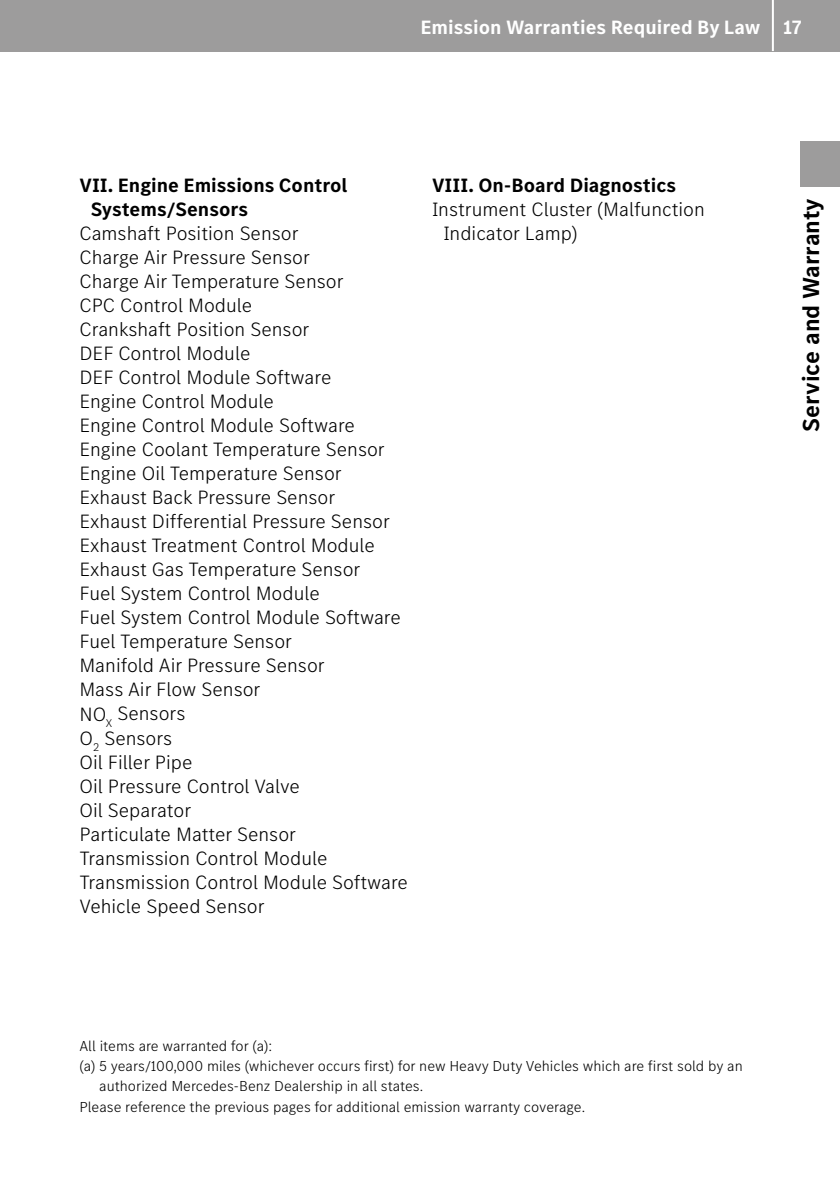
<style>
.page{position:relative;width:840px;height:1191px;background:#fff}
.page>*{position:absolute;margin:0;border:0;box-sizing:border-box;transform-origin:0 0}
.t1{font:700 24px "MB Corpo S Text";color:#000}
.t2{font:300 20px/24px "MB Corpo S Text";color:#000}
.t3{font:700 20px/24px "MB Corpo S Text";color:#000}
.t4{font:700 20px "MB Corpo S Text";color:#fff}
.t5{font:300 15px "MB Corpo S Text";color:#000}
</style>
<div class="page">
<div style="left:0;top:0;width:839px;height:51px;background:#9d9c9c"></div>
<div style="left:799px;top:142px;width:40px;height:45px;background:#9d9c9c"></div>
<hr style="left:771px;top:0;width:2px;height:51px;background:#fff">
<p class="t4" style="left:420px;top:14px;width:382px">Emission Warranties Required By Law 17</p>
<p class="t3" style="left:91px;top:173px;width:258px;text-indent:-11px">VII. Engine Emissions Control<br>Systems/Sensors</p>
<p class="t2" style="left:79px;top:221px;width:330px">Camshaft Position Sensor<br>Charge Air Pressure Sensor<br>Charge Air Temperature Sensor<br>CPC Control Module<br>Crankshaft Position Sensor<br>DEF Control Module<br>DEF Control Module Software<br>Engine Control Module<br>Engine Control Module Software<br>Engine Coolant Temperature Sensor<br>Engine Oil Temperature Sensor<br>Exhaust Back Pressure Sensor<br>Exhaust Differential Pressure Sensor<br>Exhaust Treatment Control Module<br>Exhaust Gas Temperature Sensor<br>Fuel System Control Module<br>Fuel System Control Module Software<br>Fuel Temperature Sensor<br>Manifold Air Pressure Sensor<br>Mass Air Flow Sensor<br>NO<sub>X</sub> Sensors<br>O<sub>2</sub> Sensors<br>Oil Filler Pipe<br>Oil Pressure Control Valve<br>Oil Separator<br>Particulate Matter Sensor<br>Transmission Control Module<br>Transmission Control Module Software<br>Vehicle Speed Sensor</p>
<p class="t3" style="left:432px;top:173px;width:245px">VIII. On-Board Diagnostics</p>
<p class="t2" style="left:443px;top:197px;width:263px;text-indent:-11px">Instrument Cluster (Malfunction<br>Indicator Lamp)</p>
<p class="t1" style="left:794px;top:431px;width:235px;rotate:-90deg">Service and Warranty</p>
<p class="t5" style="left:79px;top:1035px;width:194px">All items are warranted for (a):</p>
<p class="t5" style="left:79px;top:1056px;width:664px">(a) 5 years/100,000 miles (whichever occurs first) for new Heavy Duty Vehicles which are first sold by an</p>
<p class="t5" style="left:99px;top:1076px;width:325px">authorized Mercedes-Benz Dealership in all states.</p>
<p class="t5" style="left:79px;top:1096px;width:507px">Please reference the previous pages for additional emission warranty coverage.</p>
</div>
